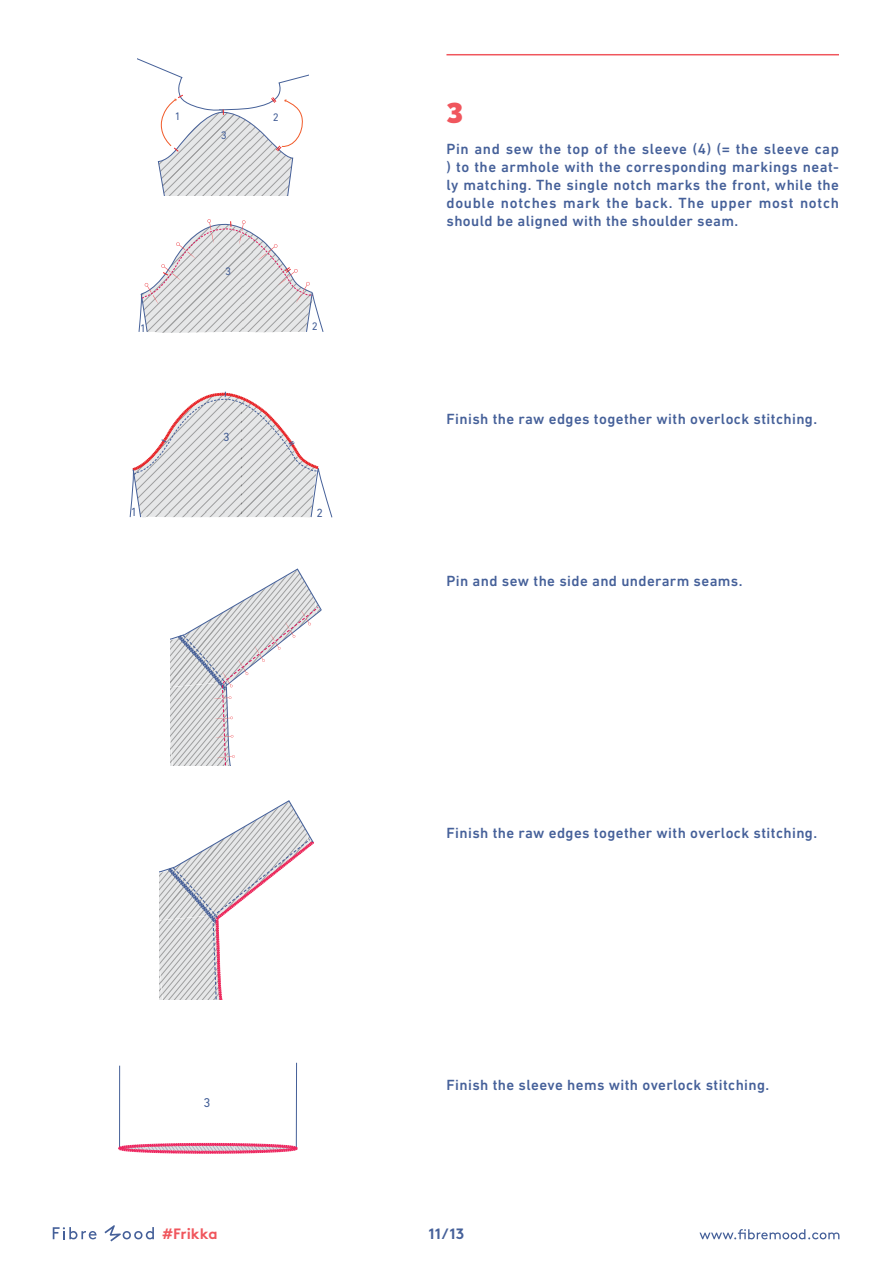
<style>
.page{position:relative;width:893px;height:1263px;background:#fff}
.page>*{position:absolute;margin:0;border:0;box-sizing:border-box;transform-origin:0 0}
.t1{font:900 28.5px "Raleway";color:#f0565d}
.t2{font:500 15px/18px "DIN Next LT Pro";letter-spacing:.025em;color:#456099;text-align:justify}
.t3{font:700 15px "Brown";color:#f0565d}
.t4{font:700 15px "Brown";color:#456099}
.t5{font:12.9px "DIN Next LT Pro";color:#456098}
.t6{font:12px "DIN Next LT Pro";color:#456098}
.t7{font:11.1px "DIN Next LT Pro";color:#456098}
</style>
<div class="page">
<svg style="left:699px;top:1229px;width:140px;height:10px"></svg>
<svg style="left:53px;top:1227px;width:44px;height:12px"></svg>
<svg style="left:104px;top:1225px;width:50px;height:16px"></svg>
<hr style="left:446px;top:54px;width:393px;height:1px;background:#f0565d">
<svg style="left:138px;top:219px;width:186px;height:114px"></svg>
<svg style="left:137px;top:58px;width:172px;height:138px"></svg>
<svg style="left:129px;top:392px;width:204px;height:126px"></svg>
<svg style="left:170px;top:568px;width:152px;height:197px"></svg>
<svg style="left:159px;top:800px;width:155px;height:199px"></svg>
<svg style="left:118px;top:1062px;width:180px;height:92px"></svg>
<p class="t7" style="left:175px;top:110px;width:8px">1</p>
<p class="t7" style="left:273px;top:111px;width:8px">2</p>
<p class="t7" style="left:221px;top:128px;width:8px">3</p>
<p class="t7" style="left:140px;top:322px;width:8px">1</p>
<p class="t7" style="left:225px;top:264px;width:8px">3</p>
<p class="t6" style="left:223px;top:430px;width:8px">3</p>
<p class="t7" style="left:312px;top:320px;width:8px">2</p>
<p class="t6" style="left:131px;top:505px;width:8px">1</p>
<p class="t6" style="left:317px;top:506px;width:8px">2</p>
<p class="t5" style="left:203px;top:1095px;width:9px">3</p>
<h1 class="t1" style="left:446px;top:93px;width:18px">3</h1>
<p class="t2" style="left:446px;top:140px;width:394px">Pin and sew the top of the sleeve (4) (= the sleeve cap ) to the armhole with the corresponding markings neat&shy;ly matching. The single notch marks the front, while the double notches mark the back. The upper most notch should be aligned with the shoulder seam.</p>
<p class="t2" style="left:446px;top:410px;width:372px">Finish the raw edges together with overlock stitching.</p>
<p class="t2" style="left:446px;top:572px;width:298px">Pin and sew the side and underarm seams.</p>
<p class="t2" style="left:446px;top:824px;width:372px">Finish the raw edges together with overlock stitching.</p>
<p class="t2" style="left:446px;top:1076px;width:324px">Finish the sleeve hems with overlock stitching.</p>
<p class="t3" style="left:162px;top:1222px;width:57px">#Frikka</p>
<p class="t4" style="left:428px;top:1221px;width:38px">11/13</p>
</div>
